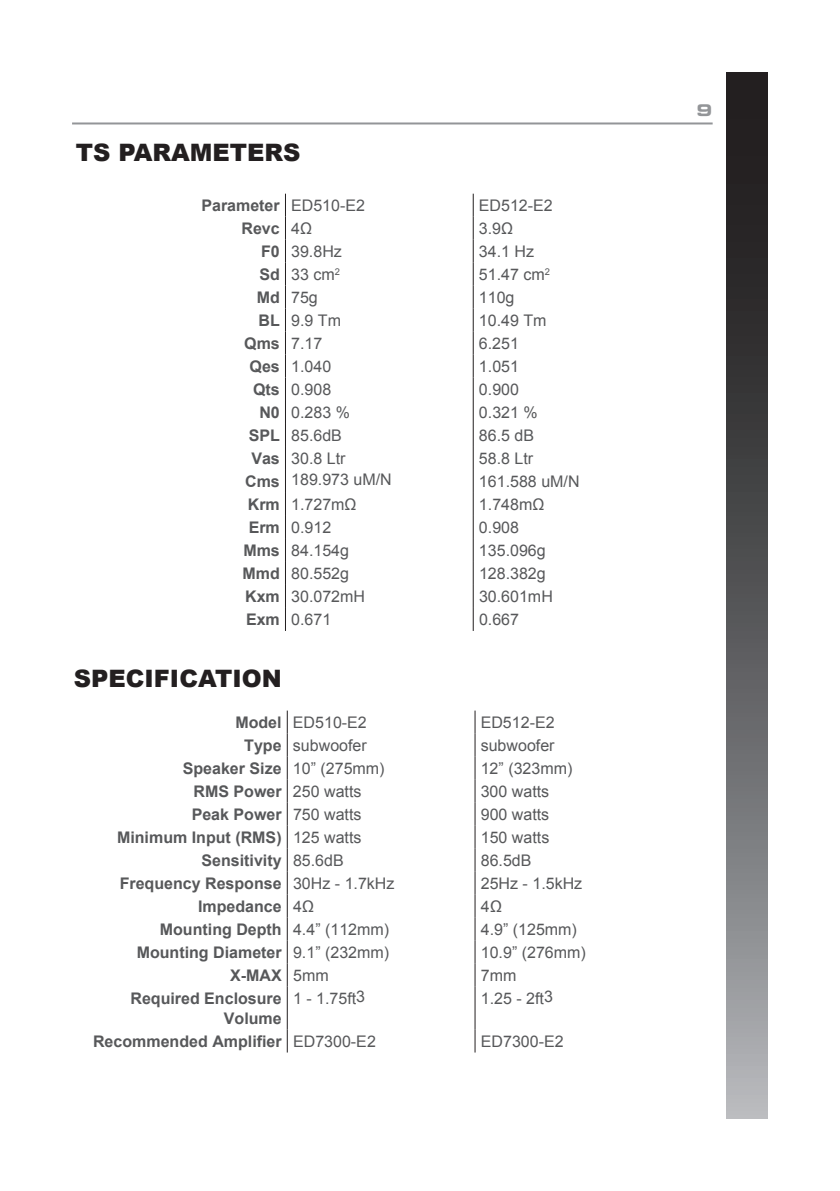
<style>
.page{position:relative;width:840px;height:1191px;background:#fff}
.page>*{position:absolute;margin:0;border:0;box-sizing:border-box;transform-origin:0 0}
.t1{font:900 24px "Arial";color:#231f20}
.t2{font:16px "Arial";color:#57585a}
.t3{font:700 16px/20px "Arial";color:#57585a;text-align:right}
.t4{font:16px "Eurostile LT Std Bold Ex 2";color:#939598}
</style>
<div class="page">
<svg style="left:726px;top:73px;width:41px;height:1045px;background:#5b5b5d"></svg>
<hr style="left:72px;top:122px;width:640px;height:2px;background:#939598">
<svg style="left:285px;top:194px;width:1px;height:437px"></svg>
<svg style="left:472px;top:194px;width:1px;height:437px"></svg>
<svg style="left:287px;top:710px;width:1px;height:276px"></svg>
<svg style="left:474px;top:710px;width:1px;height:276px"></svg>
<hr style="left:287px;top:986px;width:1px;height:43px;background:#231f20">
<hr style="left:474px;top:986px;width:1px;height:43px;background:#231f20">
<svg style="left:287px;top:1029px;width:1px;height:23px"></svg>
<svg style="left:474px;top:1029px;width:1px;height:23px"></svg>
<p class="t1" style="left:76px;top:135px;width:226px">TS PARAMETERS</p>
<p class="t3" style="left:201px;top:196px;width:80px">Parameter</p>
<p class="t2" style="left:291px;top:195px;width:75px">ED510-E2</p>
<p class="t2" style="left:478px;top:195px;width:75px">ED512-E2</p>
<p class="t3" style="left:241px;top:219px;width:40px">Revc</p>
<p class="t2" style="left:291px;top:218px;width:22px">4Ω</p>
<p class="t2" style="left:478px;top:218px;width:36px">3.9Ω</p>
<p class="t3" style="left:261px;top:242px;width:20px">F0</p>
<p class="t2" style="left:291px;top:241px;width:52px">39.8Hz</p>
<p class="t2" style="left:478px;top:241px;width:57px">34.1 Hz</p>
<p class="t3" style="left:259px;top:265px;width:22px">Sd</p>
<p class="t2" style="left:291px;top:264px;width:50px">33 cm<sup>2</sup></p>
<p class="t2" style="left:478px;top:264px;width:72px">51.47 cm<sup>2</sup></p>
<p class="t3" style="left:256px;top:288px;width:25px">Md</p>
<p class="t2" style="left:291px;top:287px;width:28px">75g</p>
<p class="t2" style="left:478px;top:287px;width:37px">110g</p>
<p class="t3" style="left:258px;top:311px;width:23px">BL</p>
<p class="t2" style="left:291px;top:310px;width:51px">9.9 Tm</p>
<p class="t2" style="left:478px;top:310px;width:69px">10.49 Tm</p>
<p class="t3" style="left:244px;top:334px;width:37px">Qms</p>
<p class="t2" style="left:291px;top:333px;width:33px">7.17</p>
<p class="t2" style="left:478px;top:333px;width:42px">6.251</p>
<p class="t3" style="left:249px;top:357px;width:32px">Qes</p>
<p class="t2" style="left:291px;top:356px;width:42px">1.040</p>
<p class="t2" style="left:478px;top:356px;width:42px">1.051</p>
<p class="t3" style="left:253px;top:380px;width:28px">Qts</p>
<p class="t2" style="left:291px;top:379px;width:42px">0.908</p>
<p class="t2" style="left:478px;top:379px;width:42px">0.900</p>
<p class="t3" style="left:259px;top:403px;width:22px">N0</p>
<p class="t2" style="left:291px;top:402px;width:60px">0.283 %</p>
<p class="t2" style="left:478px;top:402px;width:60px">0.321 %</p>
<p class="t3" style="left:248px;top:426px;width:33px">SPL</p>
<p class="t2" style="left:291px;top:425px;width:52px">85.6dB</p>
<p class="t2" style="left:478px;top:425px;width:57px">86.5 dB</p>
<p class="t3" style="left:251px;top:449px;width:30px">Vas</p>
<p class="t2" style="left:291px;top:448px;width:56px">30.8 Ltr</p>
<p class="t2" style="left:478px;top:448px;width:56px">58.8 Ltr</p>
<p class="t3" style="left:245px;top:472px;width:36px">Cms</p>
<p class="t2" style="left:291px;top:469px;width:102px">189.973 uM/N</p>
<p class="t2" style="left:478px;top:471px;width:102px">161.588 uM/N</p>
<p class="t3" style="left:248px;top:495px;width:33px">Krm</p>
<p class="t2" style="left:291px;top:494px;width:67px">1.727mΩ</p>
<p class="t2" style="left:478px;top:494px;width:67px">1.748mΩ</p>
<p class="t3" style="left:248px;top:518px;width:33px">Erm</p>
<p class="t2" style="left:291px;top:517px;width:42px">0.912</p>
<p class="t2" style="left:478px;top:517px;width:42px">0.908</p>
<p class="t3" style="left:243px;top:541px;width:38px">Mms</p>
<p class="t2" style="left:291px;top:540px;width:59px">84.154g</p>
<p class="t2" style="left:478px;top:540px;width:68px">135.096g</p>
<p class="t3" style="left:242px;top:564px;width:39px">Mmd</p>
<p class="t2" style="left:291px;top:563px;width:59px">80.552g</p>
<p class="t2" style="left:478px;top:563px;width:68px">128.382g</p>
<p class="t3" style="left:245px;top:587px;width:36px">Kxm</p>
<p class="t2" style="left:291px;top:586px;width:75px">30.072mH</p>
<p class="t2" style="left:478px;top:586px;width:75px">30.601mH</p>
<p class="t3" style="left:246px;top:610px;width:35px">Exm</p>
<p class="t2" style="left:291px;top:609px;width:42px">0.671</p>
<p class="t2" style="left:478px;top:609px;width:42px">0.667</p>
<p class="t1" style="left:74px;top:661px;width:209px">SPECIFICATION</p>
<p class="t3" style="left:235px;top:713px;width:48px">Model</p>
<p class="t2" style="left:293px;top:712px;width:75px">ED510-E2</p>
<p class="t2" style="left:480px;top:712px;width:75px">ED512-E2</p>
<p class="t3" style="left:244px;top:735px;width:39px">Type</p>
<p class="t2" style="left:293px;top:735px;width:75px">subwoofer</p>
<p class="t2" style="left:480px;top:735px;width:75px">subwoofer</p>
<p class="t3" style="left:183px;top:758px;width:100px">Speaker Size</p>
<p class="t2" style="left:293px;top:758px;width:93px">10” (275mm)</p>
<p class="t2" style="left:480px;top:758px;width:93px">12” (323mm)</p>
<p class="t3" style="left:193px;top:781px;width:90px">RMS Power</p>
<p class="t2" style="left:293px;top:781px;width:70px">250 watts</p>
<p class="t2" style="left:480px;top:781px;width:70px">300 watts</p>
<p class="t3" style="left:192px;top:804px;width:91px">Peak Power</p>
<p class="t2" style="left:293px;top:804px;width:70px">750 watts</p>
<p class="t2" style="left:480px;top:804px;width:70px">900 watts</p>
<p class="t3" style="left:117px;top:827px;width:166px">Minimum Input (RMS)</p>
<p class="t2" style="left:293px;top:827px;width:70px">125 watts</p>
<p class="t2" style="left:480px;top:827px;width:70px">150 watts</p>
<p class="t3" style="left:201px;top:850px;width:82px">Sensitivity</p>
<p class="t2" style="left:293px;top:849px;width:52px">85.6dB</p>
<p class="t2" style="left:480px;top:849px;width:52px">86.5dB</p>
<p class="t3" style="left:120px;top:873px;width:163px">Frequency Response</p>
<p class="t2" style="left:293px;top:872px;width:103px">30Hz - 1.7kHz</p>
<p class="t2" style="left:480px;top:872px;width:103px">25Hz - 1.5kHz</p>
<p class="t3" style="left:198px;top:896px;width:85px">Impedance</p>
<p class="t2" style="left:293px;top:895px;width:23px">4Ω</p>
<p class="t2" style="left:480px;top:895px;width:23px">4Ω</p>
<p class="t3" style="left:160px;top:919px;width:123px">Mounting Depth</p>
<p class="t2" style="left:293px;top:918px;width:98px">4.4” (112mm)</p>
<p class="t2" style="left:480px;top:918px;width:98px">4.9” (125mm)</p>
<p class="t3" style="left:137px;top:942px;width:146px">Mounting Diameter</p>
<p class="t2" style="left:293px;top:941px;width:98px">9.1” (232mm)</p>
<p class="t2" style="left:480px;top:941px;width:106px">10.9” (276mm)</p>
<p class="t3" style="left:230px;top:965px;width:53px">X-MAX</p>
<p class="t2" style="left:293px;top:964px;width:37px">5mm</p>
<p class="t2" style="left:480px;top:964px;width:37px">7mm</p>
<p class="t3" style="left:130px;top:988px;width:153px">Required Enclosure<br>Volume</p>
<p class="t2" style="left:293px;top:987px;width:74px">1 - 1.75ft3</p>
<p class="t2" style="left:480px;top:987px;width:74px">1.25 - 2ft3</p>
<p class="t3" style="left:93px;top:1031px;width:190px">Recommended Amplifier</p>
<p class="t2" style="left:293px;top:1030px;width:84px">ED7300-E2</p>
<p class="t2" style="left:480px;top:1030px;width:84px">ED7300-E2</p>
<p class="t4" style="left:696px;top:99px;width:17px">9</p>
</div>
